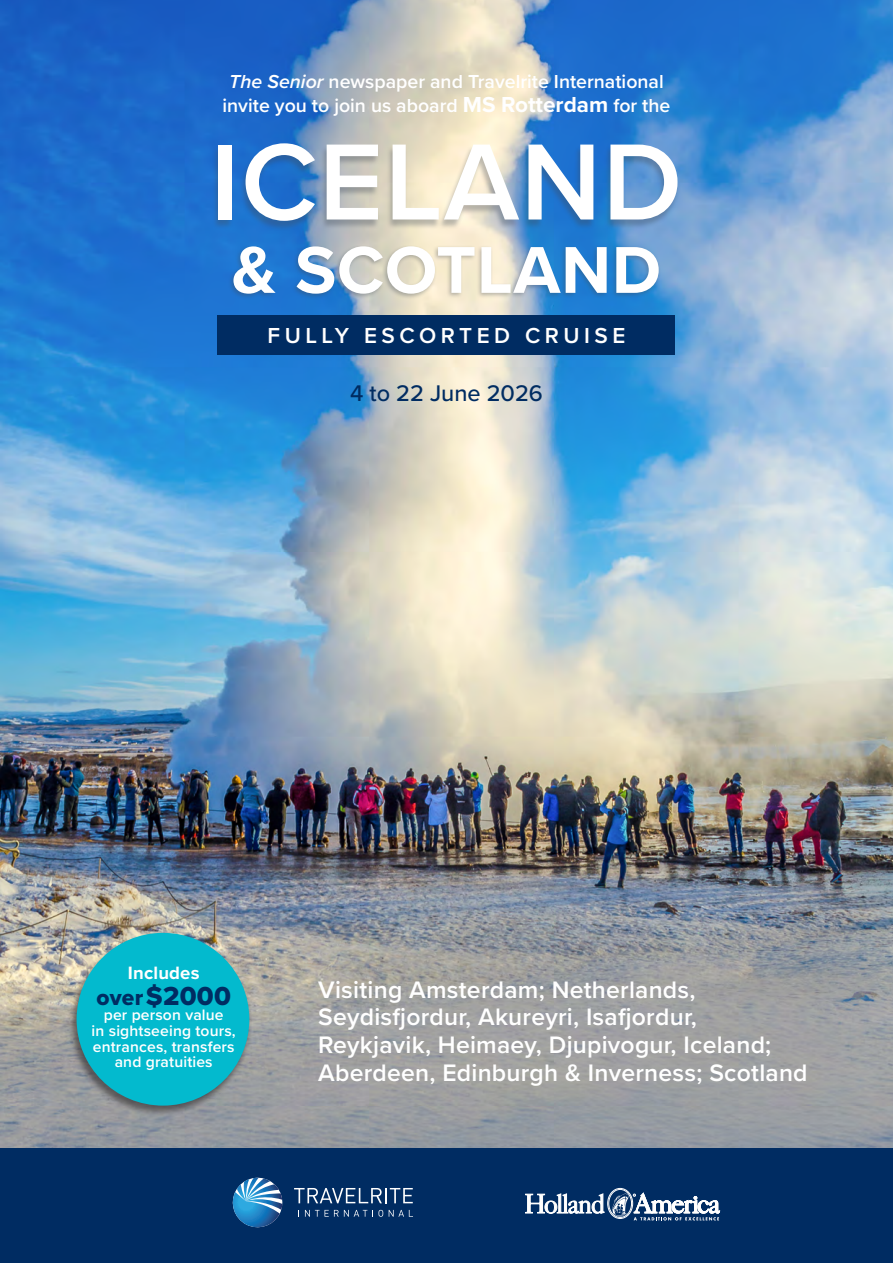
<style>
.page{position:relative;width:893px;height:1263px;background:#fff}
.page>*{position:absolute;margin:0;border:0;box-sizing:border-box;transform-origin:0 0}
.day_date{font:600 112.35px "Proxima Nova";letter-spacing:.01em;color:#fff}
.day_date-2{font:700 68.55px "Proxima Nova";letter-spacing:.01em;color:#fff}
.day_date-3{font:27px "Proxima Nova Extrabld";color:#002c62}
.day_date-4{font:600 24.75px/27.8px "Proxima Nova";letter-spacing:.01em;color:#fff}
.day_date-5{font:500 23.55px "Proxima Nova";color:#002c62}
.day_date-6{font:600 22.5px "Proxima Nova";letter-spacing:.2em;color:#fff}
.day_date-7{font:600 19.5px/24.2px "Proxima Nova";color:#fff;text-align:center}
.day_date-8{font:700 18.6px "Proxima Nova";letter-spacing:.01em;color:#fff}
.day_date-9{font:600 15.6px/15.6px "Proxima Nova";letter-spacing:.01em;color:#fff;text-align:center}
.s1{font-style:italic}
.s2{font-weight:700;font-size:22.5px}
.s3{font-size:22.8px}
</style>
<div class="page">
<div style="left:0;top:1148px;width:893px;height:115px;background:#002c62"></div>
<img style="left:0;top:0;width:893px;height:1148px">
<svg style="left:294px;top:1188px;width:119px;height:15px"></svg>
<svg style="left:232px;top:1177px;width:51px;height:51px"></svg>
<svg style="left:304px;top:1210px;width:79px;height:7px"></svg>
<svg style="left:389px;top:1210px;width:24px;height:7px"></svg>
<div style="left:228px;top:245px;width:433px;height:55px;background:#404a58;opacity:.35"></div>
<div style="left:212px;top:145px;width:467px;height:86px;background:#404a58;opacity:.35"></div>
<div style="left:218px;top:315px;width:457px;height:40px;background:#002c62"></div>
<div style="left:68px;top:932px;width:184px;height:184px;background:#231f20;opacity:.56"></div>
<div style="left:77px;top:933px;width:172px;height:172px;background:#03bace;border-radius:50%"></div>
<svg style="left:525px;top:1193px;width:80px;height:21px"></svg>
<div style="left:607px;top:1188px;width:26px;height:31px;border:1px solid #fff;border-radius:50%"></div>
<div style="left:608px;top:1189px;width:24px;height:29px;border:1px solid #fff;border-radius:50%"></div>
<svg style="left:612px;top:1192px;width:108px;height:28px"></svg>
<p class="day_date-7" style="left:223px;top:69px;width:449px"><span class="s1">The Senior</span> newspaper and Travelrite International invite you to join us aboard <span class="s2">MS Rotterdam</span> for the</p>
<p class="day_date" style="left:211px;top:98px;width:473px">ICELAND</p>
<p class="day_date-2" style="left:232px;top:219px;width:431px">&amp; SCOTLAND</p>
<p class="day_date-6" style="left:268px;top:318px;width:359px">FULLY ESCORTED CRUISE</p>
<p class="day_date-5" style="left:350px;top:376px;width:194px">4 to 22 June 2026</p>
<p class="day_date-8" style="left:128px;top:959px;width:73px">Includes</p>
<p class="day_date-3" style="left:96px;top:975px;width:136px"><span class="s3">over</span> $2000</p>
<p class="day_date-9" style="left:92px;top:1007px;width:146px">per person value<br>in sightseeing tours, entrances, transfers and gratuities</p>
<p class="day_date-4" style="left:318px;top:975px;width:491px">Visiting Amsterdam; Netherlands, Seydisfjordur, Akureyri, Isafjordur, Reykjavik, Heimaey, Djupivogur, Iceland; Aberdeen, Edinburgh &amp; Inverness; Scotland</p>
</div>
